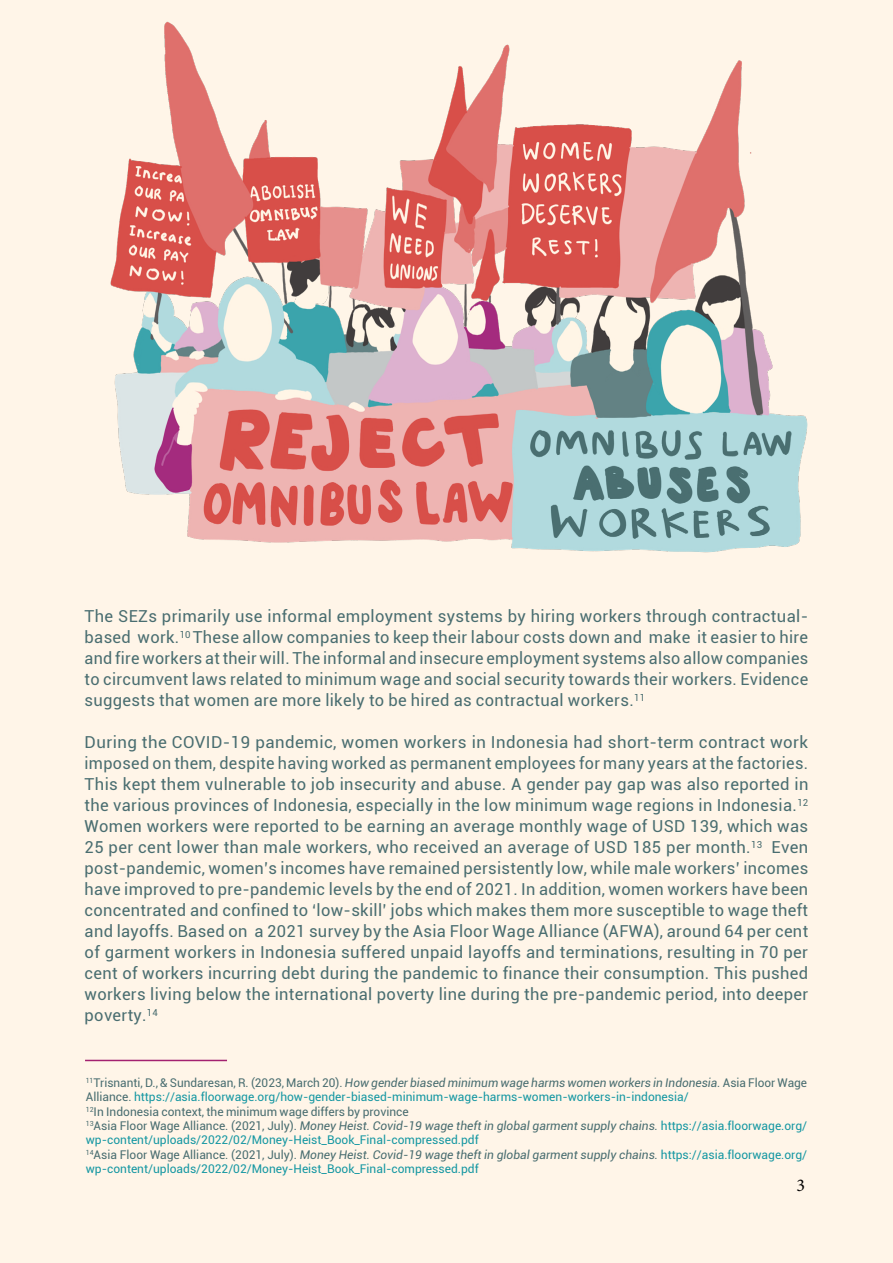
<style>
.page{position:relative;width:893px;height:1263px;background:#fff5e8}
.page>*{position:absolute;margin:0;border:0;box-sizing:border-box;transform-origin:0 0}
.t1{font:18px "Minion Pro";color:#000}
.t2{font:16.5px/21px "Roboto";letter-spacing:.02em;color:#496d70;text-align:justify}
.t3{font:12px/14.4px "Roboto";color:#1597a2}
.s1{color:#496d70}
.s2{font-style:italic;color:#496d70}
</style>
<div class="page">
<hr style="left:85px;top:1060px;width:142px;height:1px;background:#a32170">
<img style="left:110px;top:21px;width:697px;height:532px">
<p class="t2" style="left:85px;top:605px;width:725px">The SEZs primarily use informal employment systems by hiring workers through contractual&shy;based work.<sup>10</sup> These allow companies to keep their labour costs down and make it easier to hire and fire workers at their will. The informal and insecure employment systems also allow companies to circumvent laws related to minimum wage and social security towards their workers. Evidence suggests that women are more likely to be hired as contractual workers.<sup>11</sup></p>
<p class="t2" style="left:85px;top:731px;width:725px">During the COVID-19 pandemic, women workers in Indonesia had short-term contract work imposed on them, despite having worked as permanent employees for many years at the factories.<br>This kept them vulnerable to job insecurity and abuse. A gender pay gap was also reported in the various provinces of Indonesia, especially in the low minimum wage regions in Indonesia.<sup>12<br></sup>Women workers were reported to be earning an average monthly wage of USD 139, which was 25 per cent lower than male workers, who received an average of USD 185 per month.<sup>13</sup> Even post-pandemic, women’s incomes have remained persistently low, while male workers’ incomes have improved to pre-pandemic levels by the end of 2021. In addition, women workers have been concentrated and confined to ‘low-skill’ jobs which makes them more susceptible to wage theft and layoffs. Based on a 2021 survey by the Asia Floor Wage Alliance (AFWA), around 64 per cent of garment workers in Indonesia suffered unpaid layoffs and terminations, resulting in 70 per cent of workers incurring debt during the pandemic to finance their consumption. This pushed workers living below the international poverty line during the pre-pandemic period, into deeper poverty.<sup>14</sup></p>
<p class="t3" style="left:86px;top:1075px;width:723px"><sup>11</sup><span class="s1">Trisnanti, D., &amp; Sundaresan, R. (2023, March 20).</span> <span class="s2">How gender biased minimum wage harms women workers in Indonesia.</span> <span class="s1">Asia Floor Wage Alliance.</span> https://asia.floorwage.org/how-gender-biased-minimum-wage-harms-women-workers-in-indonesia/<br><sup>12</sup><span class="s1">In Indonesia context, the minimum wage differs by province<br></span><sup>13</sup><span class="s1">Asia Floor Wage Alliance. (2021, July).</span> <span class="s2">Money Heist. Covid-19 wage theft in global garment supply chains.</span> https://asia.floorwage.org/ wp-content/uploads/2022/02/Money-Heist_Book_Final-compressed.pdf<br><sup>14</sup><span class="s1">Asia Floor Wage Alliance. (2021, July).</span> <span class="s2">Money Heist. Covid-19 wage theft in global garment supply chains.</span> https://asia.floorwage.org/ wp-content/uploads/2022/02/Money-Heist_Book_Final-compressed.pdf</p>
<p class="t1" style="left:796px;top:1173px;width:10px">3</p>
</div>
